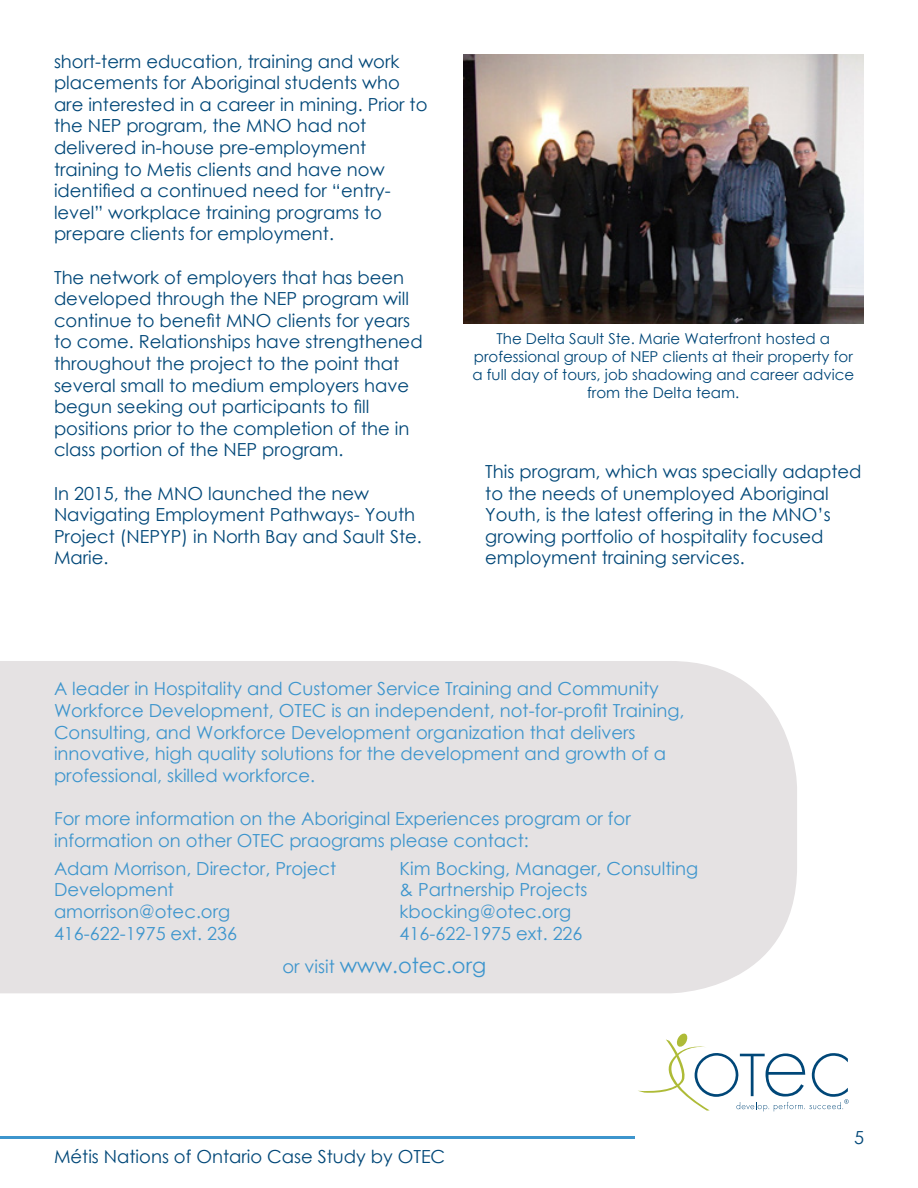
<style>
.page{position:relative;width:918px;height:1188px;background:#fff}
.page>*{position:absolute;margin:0;border:0;box-sizing:border-box;transform-origin:0 0}
.t1{font:21px "Century Gothic";color:#3d95cd}
.t2{font:18px/21.6px "Century Gothic";color:#004778}
.t3{font:18px/21.6px "Century Gothic";color:#3d95cd}
.t4{font:15px/18px "Century Gothic";color:#004778;text-align:center}
.s1{font-size:18px}
</style>
<div class="page">
<div style="left:0;top:661px;width:797px;height:332px;background:#e5e2e3"></div>
<hr style="left:0;top:1136px;width:634px;height:2px;background:#3d95cd">
<svg style="left:638px;top:1034px;width:211px;height:77px"></svg>
<img style="left:464px;top:54px;width:399px;height:270px">
<p class="t2" style="left:54px;top:50px;width:375px">short-term education, training and work placements for Aboriginal students who are interested in a career in mining. Prior to the NEP program, the MNO had not</p>
<p class="t2" style="left:54px;top:136px;width:314px">delivered in-house pre-employment</p>
<p class="t2" style="left:54px;top:158px;width:338px">training to Metis clients and have now identified a continued need for “entry-</p>
<p class="t2" style="left:54px;top:201px;width:330px">level” workplace training programs to</p>
<p class="t2" style="left:54px;top:223px;width:282px">prepare clients for employment.</p>
<p class="t2" style="left:54px;top:266px;width:370px">The network of employers that has been developed through the NEP program will continue to benefit MNO clients for years to come. Relationships have strengthened throughout the project to the point that several small to medium employers have begun seeking out participants to fill</p>
<p class="t2" style="left:54px;top:417px;width:357px">positions prior to the completion of the in class portion of the NEP program.</p>
<p class="t2" style="left:54px;top:482px;width:317px">In 2015, the MNO launched the new</p>
<p class="t2" style="left:54px;top:504px;width:369px">Navigating Employment Pathways- Youth<br>Project (NEPYP) in North Bay and Sault Ste.</p>
<p class="t2" style="left:54px;top:547px;width:56px">Marie.</p>
<p class="t4" style="left:496px;top:330px;width:335px">The Delta Sault Ste. Marie Waterfront hosted a</p>
<p class="t4" style="left:472px;top:348px;width:383px">professional group of NEP clients at their property for a full day of tours, job shadowing and career advice from the Delta team.</p>
<p class="t2" style="left:485px;top:460px;width:378px">This program, which was specially adapted to the needs of unemployed Aboriginal Youth, is the latest offering in the MNO’s growing portfolio of hospitality focused</p>
<p class="t2" style="left:485px;top:547px;width:261px">employment training services.</p>
<p class="t3" style="left:54px;top:678px;width:606px">A leader in Hospitality and Customer Service Training and Community</p>
<p class="t3" style="left:54px;top:699px;width:632px">Workforce Development, OTEC is an independent, not-for-profit Training,<br>Consulting, and Workforce Development organization that delivers</p>
<p class="t3" style="left:54px;top:743px;width:614px">innovative, high quality solutions for the development and growth of a</p>
<p class="t3" style="left:54px;top:764px;width:263px">professional, skilled workforce.</p>
<p class="t3" style="left:54px;top:807px;width:578px">For more information on the Aboriginal Experiences program or for</p>
<p class="t3" style="left:54px;top:829px;width:476px">information on other OTEC praograms please contact:</p>
<p class="t3" style="left:54px;top:857px;width:284px">Adam Morrison, Director, Project</p>
<p class="t3" style="left:54px;top:879px;width:122px">Development</p>
<p class="t3" style="left:54px;top:900px;width:178px">amorrison@otec.org</p>
<p class="t3" style="left:54px;top:922px;width:184px">416-622-1975 ext. 236</p>
<p class="t3" style="left:400px;top:857px;width:300px">Kim Bocking, Manager, Consulting &amp; Partnership Projects</p>
<p class="t3" style="left:400px;top:900px;width:173px">kbocking@otec.org</p>
<p class="t3" style="left:400px;top:922px;width:184px">416-622-1975 ext. 226</p>
<p class="t1" style="left:282px;top:951px;width:205px"><span class="s1">or visit</span> www.otec.org</p>
<p class="t2" style="left:54px;top:1146px;width:393px">Métis Nations of Ontario Case Study by OTEC</p>
<p class="t2" style="left:854px;top:1127px;width:11px">5</p>
</div>
